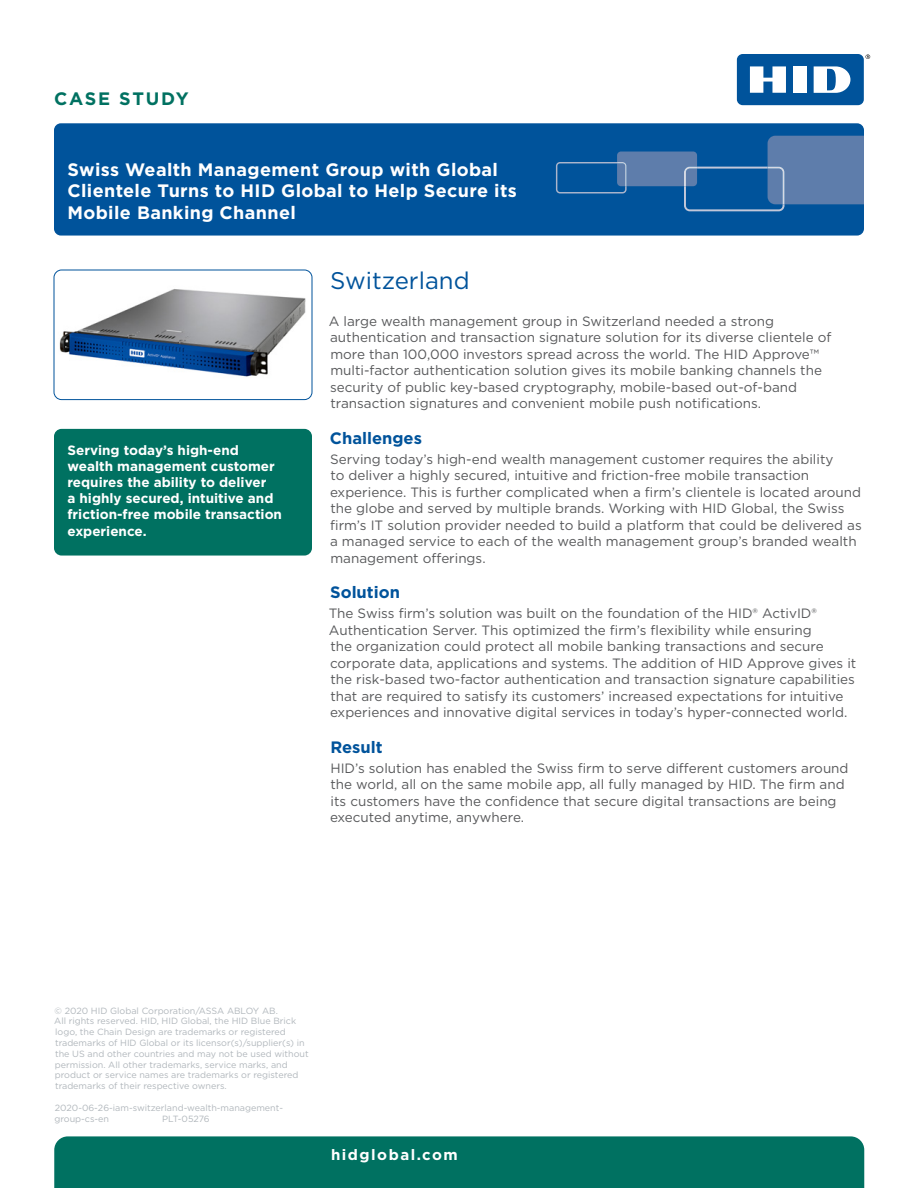
<style>
.page{position:relative;width:918px;height:1188px;background:#fff}
.page>*{position:absolute;margin:0;border:0;box-sizing:border-box;transform-origin:0 0}
.t1{font:24px "Gotham";color:#00539b}
.Intro{font:700 18px/21.6px "Gotham";letter-spacing:.02em;color:#fff}
.t2{font:700 18px "Gotham";letter-spacing:.1em;color:#007161}
.Section_sub_heads__b{font:700 16.5px "Gotham";color:#00539b}
.t3{font:700 15px "Gotham";letter-spacing:.1em;color:#fff}
.Body{font:13.5px/16.5px "Gotham";color:#58595b}
.Intro-2{font:13.5px/16.5px "Gotham";color:#58595b}
.Green_box_bullets{font:700 13.5px/16.2px "Gotham";color:#fff}
.t4{font:9px/10.8px "Gotham";color:#b1b7bc}
</style>
<div class="page">
<div style="left:54px;top:123px;width:810px;height:113px;background:#00539b;border-radius:7px"></div>
<svg style="left:556px;top:136px;width:308px;height:75px"></svg>
<svg style="left:866px;top:54px;width:4px;height:5px"></svg>
<div style="left:737px;top:54px;width:127px;height:51px;background:#00539b;border-radius:6px"></div>
<div style="left:793px;top:66px;width:14px;height:27px;background:#fff"></div>
<svg style="left:750px;top:66px;width:36px;height:27px"></svg>
<svg style="left:814px;top:66px;width:36px;height:27px"></svg>
<img style="left:54px;top:270px;width:258px;height:130px">
<div style="left:54px;top:270px;width:258px;height:130px;border:1px solid #00539b;border-radius:8px"></div>
<div style="left:54px;top:429px;width:258px;height:127px;background:#007161;border-radius:8px"></div>
<div style="left:54px;top:1136px;width:810px;height:52px;background:#007161"></div>
<h2 class="t2" style="left:54px;top:87px;width:136px">CASE STUDY</h2>
<p class="Intro" style="left:68px;top:159px;width:451px">Swiss Wealth Management Group with Global<br>Clientele Turns to HID Global to Help Secure its<br>Mobile Banking Channel</p>
<p class="Green_box_bullets" style="left:68px;top:442px;width:216px">Serving today’s high-end wealth management customer requires the ability to deliver<br>a highly secured, intuitive and friction-free mobile transaction experience.</p>
<p class="t1" style="left:330px;top:265px;width:141px">Switzerland</p>
<p class="Intro-2" style="left:329px;top:312px;width:504px">A large wealth management group in Switzerland needed a strong authentication and transaction signature solution for its diverse clientele of more than 100,000 investors spread across the world. The HID Approve™ multi-factor authentication solution gives its mobile banking channels the security of public key-based cryptography, mobile-based out-of-band transaction signatures and convenient mobile push notifications.</p>
<p class="Section_sub_heads__b" style="left:330px;top:427px;width:94px">Challenges</p>
<p class="Body" style="left:330px;top:450px;width:533px">Serving today’s high-end wealth management customer requires the ability<br>to deliver a highly secured, intuitive and friction-free mobile transaction experience. This is further complicated when a firm’s clientele is located around the globe and served by multiple brands. Working with HID Global, the Swiss firm’s IT solution provider needed to build a platform that could be delivered as a managed service to each of the wealth management group’s branded wealth management offerings.</p>
<p class="Section_sub_heads__b" style="left:330px;top:581px;width:71px">Solution</p>
<p class="Body" style="left:329px;top:605px;width:529px">The Swiss firm’s solution was built on the foundation of the HID® ActivID® Authentication Server. This optimized the firm’s flexibility while ensuring<br>the organization could protect all mobile banking transactions and secure corporate data, applications and systems. The addition of HID Approve gives it the risk-based two-factor authentication and transaction signature capabilities that are required to satisfy its customers’ increased expectations for intuitive experiences and innovative digital services in today’s hyper-connected world.</p>
<p class="Section_sub_heads__b" style="left:330px;top:736px;width:54px">Result</p>
<p class="Body" style="left:330px;top:759px;width:520px">HID’s solution has enabled the Swiss firm to serve different customers around the world, all on the same mobile app, all fully managed by HID. The firm and its customers have the confidence that secure digital transactions are being executed anytime, anywhere.</p>
<p class="t4" style="left:54px;top:1005px;width:256px">© 2020 HID Global Corporation/ASSA ABLOY AB.<br>All rights reserved. HID, HID Global, the HID Blue Brick logo, the Chain Design are trademarks or registered trademarks of HID Global or its licensor(s)/supplier(s) in the US and other countries and may not be used without permission. All other trademarks, service marks, and product or service names are trademarks or registered trademarks of their respective owners.</p>
<p class="t4" style="left:55px;top:1102px;width:230px">2020-06-26-iam-switzerland-wealth-management&shy;group-cs-en</p>
<p class="t4" style="left:162px;top:1113px;width:49px">PLT-05276</p>
<p class="t3" style="left:331px;top:1145px;width:128px">hidglobal.com</p>
</div>
